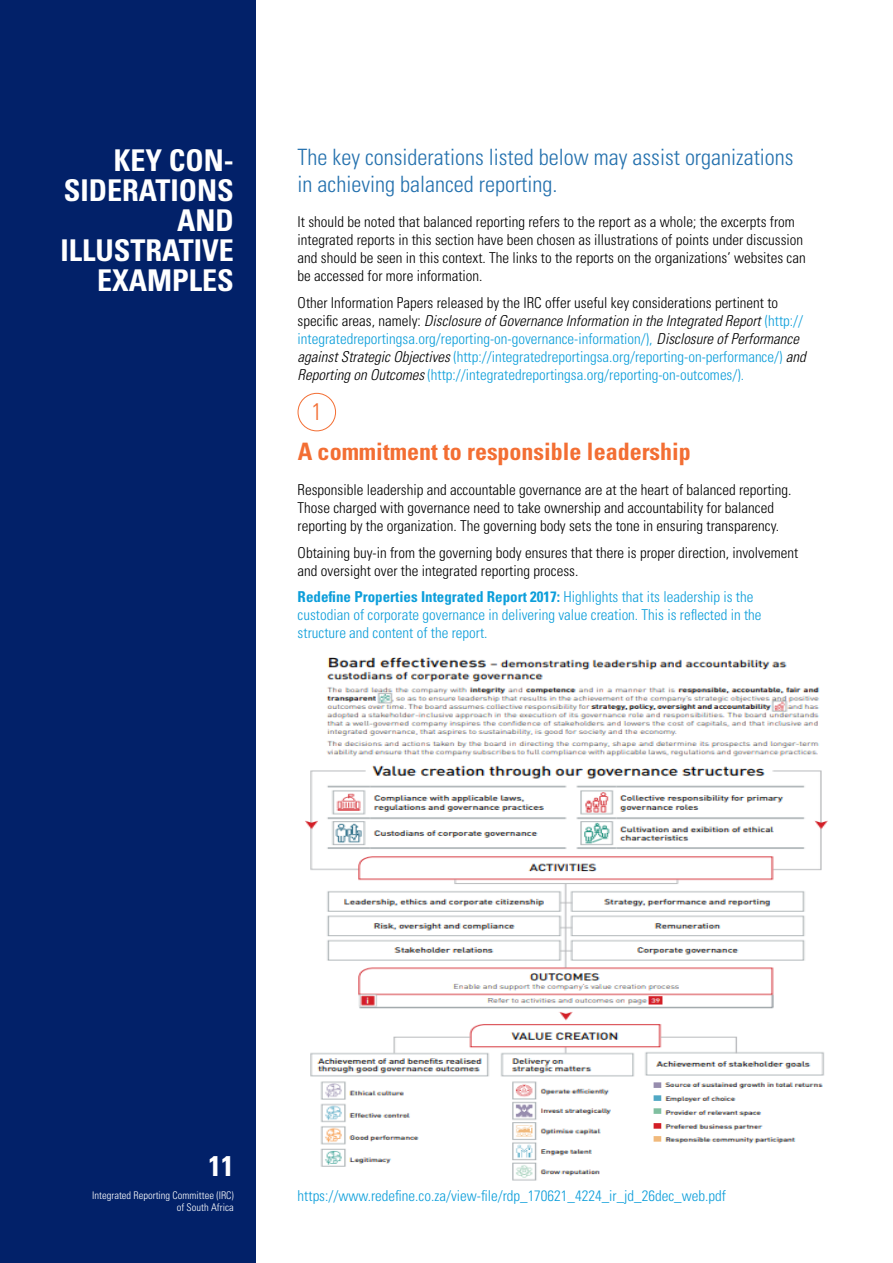
<style>
.page{position:relative;width:893px;height:1263px;background:#fff}
.page>*{position:absolute;margin:0;border:0;box-sizing:border-box;transform-origin:0 0}
.t1{font:700 condensed 30px/30px "Univers LT Std";color:#fff;text-align:right}
.t2{font:700 condensed 28.5px "Univers LT Std";color:#fff}
.t3{font:700 condensed 24px "Univers LT Std";color:#f36e33}
.t4{font:300 condensed 24px "Univers LT Std";color:#f36e33}
.t5{font:300 condensed 22.5px/27px "Univers LT Std";color:#2471ae}
.t6{font:300 condensed 15px/18px "Univers LT Std";color:#0c9eda}
.t7{font:300 condensed 15px/18px "Univers LT Std";color:#000}
.t8{font:300 condensed 10.5px/12.6px "Univers LT Std";color:#fff;text-align:right}
.s1{color:#000}
.s2{font-style:italic;color:#000}
.s3{font-weight:700}
</style>
<div class="page">
<div style="left:0;top:0;width:255px;height:1263px;background:#022169"></div>
<div style="left:298px;top:393px;width:38px;height:38px;border:1px solid #f36e33;border-radius:50%"></div>
<img style="left:305px;top:657px;width:523px;height:524px">
<h1 class="t1" style="left:61px;top:145px;width:175px">KEY CON-<br>SIDERATIONS<br>AND<br>ILLUSTRATIVE<br>EXAMPLES</h1>
<h3 class="t5" style="left:298px;top:144px;width:497px">The key considerations listed below may assist organizations in achieving balanced reporting.</h3>
<p class="t7" style="left:298px;top:213px;width:510px">It should be noted that balanced reporting refers to the report as a whole; the excerpts from integrated reports in this section have been chosen as illustrations of points under discussion and should be seen in this context. The links to the reports on the organizations’ websites can be accessed for more information.</p>
<p class="t6" style="left:298px;top:293px;width:510px"><span class="s1">Other Information Papers released by the IRC offer useful key considerations pertinent to specific areas, namely:</span> <span class="s2">Disclosure of Governance Information in the Integrated Report</span> (http:// integratedreportingsa.org/reporting-on-governance-information/), <span class="s2">Disclosure of Performance against Strategic Objectives</span> (http://integratedreportingsa.org/reporting-on-performance/) <span class="s2">and Reporting on Outcomes</span> (http://integratedreportingsa.org/reporting-on-outcomes/).</p>
<h3 class="t4" style="left:311px;top:397px;width:12px">1</h3>
<h3 class="t3" style="left:298px;top:437px;width:395px">A commitment to responsible leadership</h3>
<p class="t7" style="left:298px;top:481px;width:495px">Responsible leadership and accountable governance are at the heart of balanced reporting.<br>Those charged with governance need to take ownership and accountability for balanced reporting by the organization. The governing body sets the tone in ensuring transparency.</p>
<p class="t7" style="left:298px;top:543px;width:502px">Obtaining buy-in from the governing body ensures that there is proper direction, involvement and oversight over the integrated reporting process.</p>
<p class="t6" style="left:298px;top:588px;width:465px"><span class="s3">Redefine Properties Integrated Report 2017:</span> Highlights that its leadership is the custodian of corporate governance in delivering value creation. This is reflected in the structure and content of the report.</p>
<h2 class="t2" style="left:209px;top:1148px;width:27px">11</h2>
<p class="t8" style="left:92px;top:1189px;width:143px">Integrated Reporting Committee (IRC) of South Africa</p>
<p class="t6" style="left:298px;top:1187px;width:430px">https://www.redefine.co.za/view-file/rdp_170621_4224_ir_jd_26dec_web.pdf</p>
</div>
